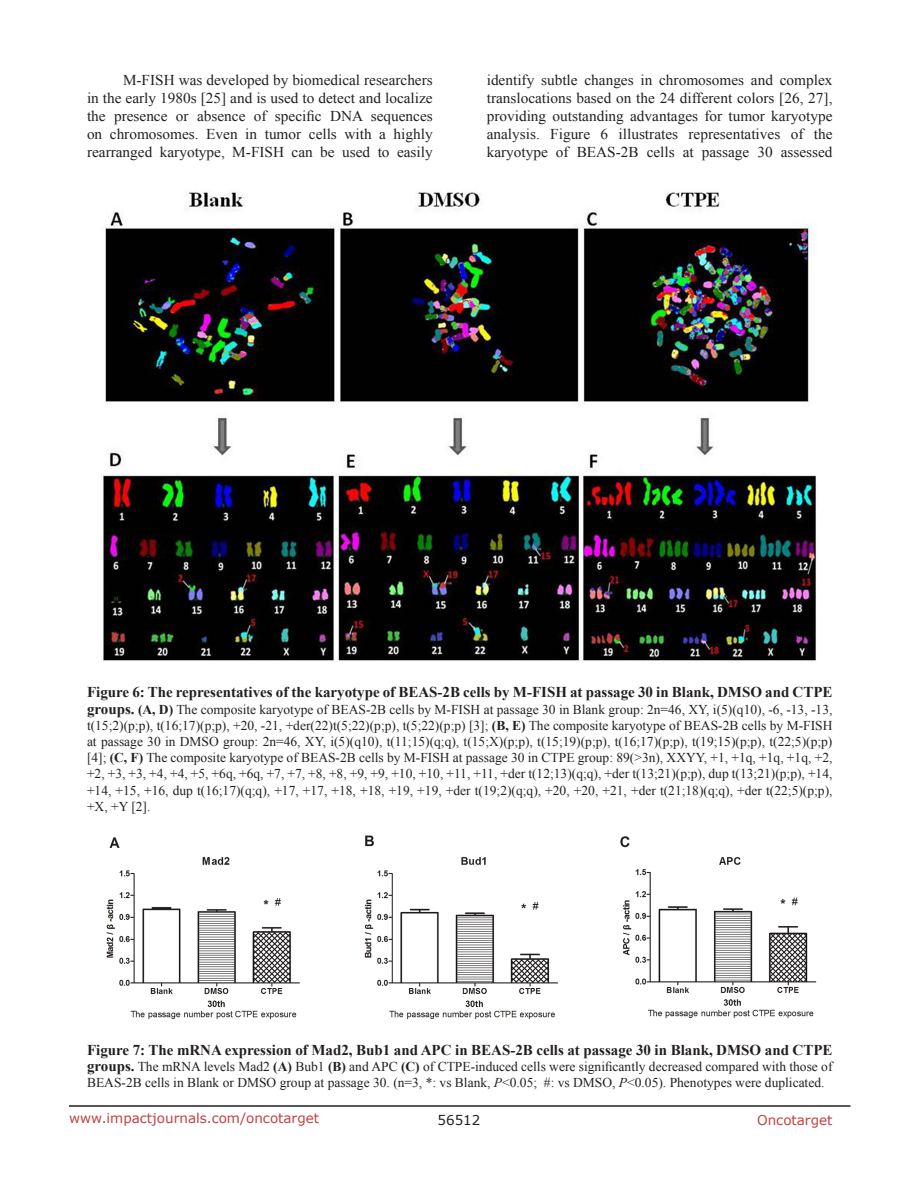
<style>
.page{position:relative;width:918px;height:1188px;background:#fff}
.page>*{position:absolute;margin:0;border:0;box-sizing:border-box;transform-origin:0 0}
.BodyText{font:15px/18px "Times New Roman";color:#231f20;text-align:justify}
.figuretext{font:700 15px "Times New Roman";color:#231f20}
.figuretext-2{font:13.5px/16.2px "Times New Roman";color:#231f20;text-align:justify}
.t1{font:13.5px "Verdana";color:#c24141}
.t2{font:13.5px "Verdana";color:#231f20}
.s1{font-weight:700;font-size:15px}
.s2{font-weight:700}
.s3{font-style:italic}
</style>
<div class="page">
<hr style="left:69px;top:1105px;width:781px;height:2px;background:#231f20">
<img style="left:101px;top:192px;width:717px;height:469px">
<img style="left:106px;top:835px;width:711px;height:185px">
<p class="BodyText" style="left:87px;top:71px;width:347px;text-indent:36px">M-FISH was developed by biomedical researchers in the early 1980s [25] and is used to detect and localize the presence or absence of specific DNA sequences on chromosomes. Even in tumor cells with a highly rearranged karyotype, M-FISH can be used to easily</p>
<p class="BodyText" style="left:487px;top:71px;width:347px">identify subtle changes in chromosomes and complex translocations based on the 24 different colors [26, 27], providing outstanding advantages for tumor karyotype analysis. Figure 6 illustrates representatives of the karyotype of BEAS-2B cells at passage 30 assessed</p>
<p class="figuretext" style="left:87px;top:682px;width:747px">Figure 6: The representatives of the karyotype of BEAS-2B cells by M-FISH at passage 30 in Blank, DMSO and CTPE</p>
<p class="figuretext-2" style="left:87px;top:701px;width:747px"><span class="s1">groups.</span> <span class="s2">(A, D)</span> The composite karyotype of BEAS-2B cells by M-FISH at passage 30 in Blank group: 2n=46, XY, i(5)(q10), -6, -13, -13, t(15;2)(p;p), t(16;17)(p;p), +20, -21, +der(22)t(5;22)(p;p), t(5;22)(p;p) [3]; <span class="s2">(B, E)</span> The composite karyotype of BEAS-2B cells by M-FISH at passage 30 in DMSO group: 2n=46, XY, i(5)(q10), t(11;15)(q;q), t(15;X)(p;p), t(15;19)(p;p), t(16;17)(p;p), t(19;15)(p;p), t(22;5)(p;p) [4]; <span class="s2">(C, F)</span> The composite karyotype of BEAS-2B cells by M-FISH at passage 30 in CTPE group: 89(&gt;3n), XXYY, +1, +1q, +1q, +1q, +2, +2, +3, +3, +4, +4, +5, +6q, +6q, +7, +7, +8, +8, +9, +9, +10, +10, +11, +11, +der t(12;13)(q;q), +der t(13;21)(p;p), dup t(13;21)(p;p), +14, +14, +15, +16, dup t(16;17)(q;q), +17, +17, +18, +18, +19, +19, +der t(19;2)(q;q), +20, +20, +21, +der t(21;18)(q;q), +der t(22;5)(p;p), +X, +Y [2].</p>
<p class="figuretext" style="left:87px;top:1039px;width:747px">Figure 7: The mRNA expression of Mad2, Bub1 and APC in BEAS-2B cells at passage 30 in Blank, DMSO and CTPE</p>
<p class="figuretext-2" style="left:87px;top:1058px;width:747px"><span class="s1">groups.</span> The mRNA levels Mad2 <span class="s2">(A)</span> Bub1 <span class="s2">(B)</span> and APC <span class="s2">(C)</span> of CTPE-induced cells were significantly decreased compared with those of<br>BEAS-2B cells in Blank or DMSO group at passage 30. (n=3, *: vs Blank, <span class="s3">P</span>&lt;0.05; #: vs DMSO, <span class="s3">P</span>&lt;0.05). Phenotypes were duplicated.</p>
<p class="t1" style="left:69px;top:1109px;width:252px">www.impactjournals.com/oncotarget</p>
<p class="t2" style="left:438px;top:1111px;width:44px">56512</p>
<p class="t1" style="left:757px;top:1111px;width:77px">Oncotarget</p>
</div>
